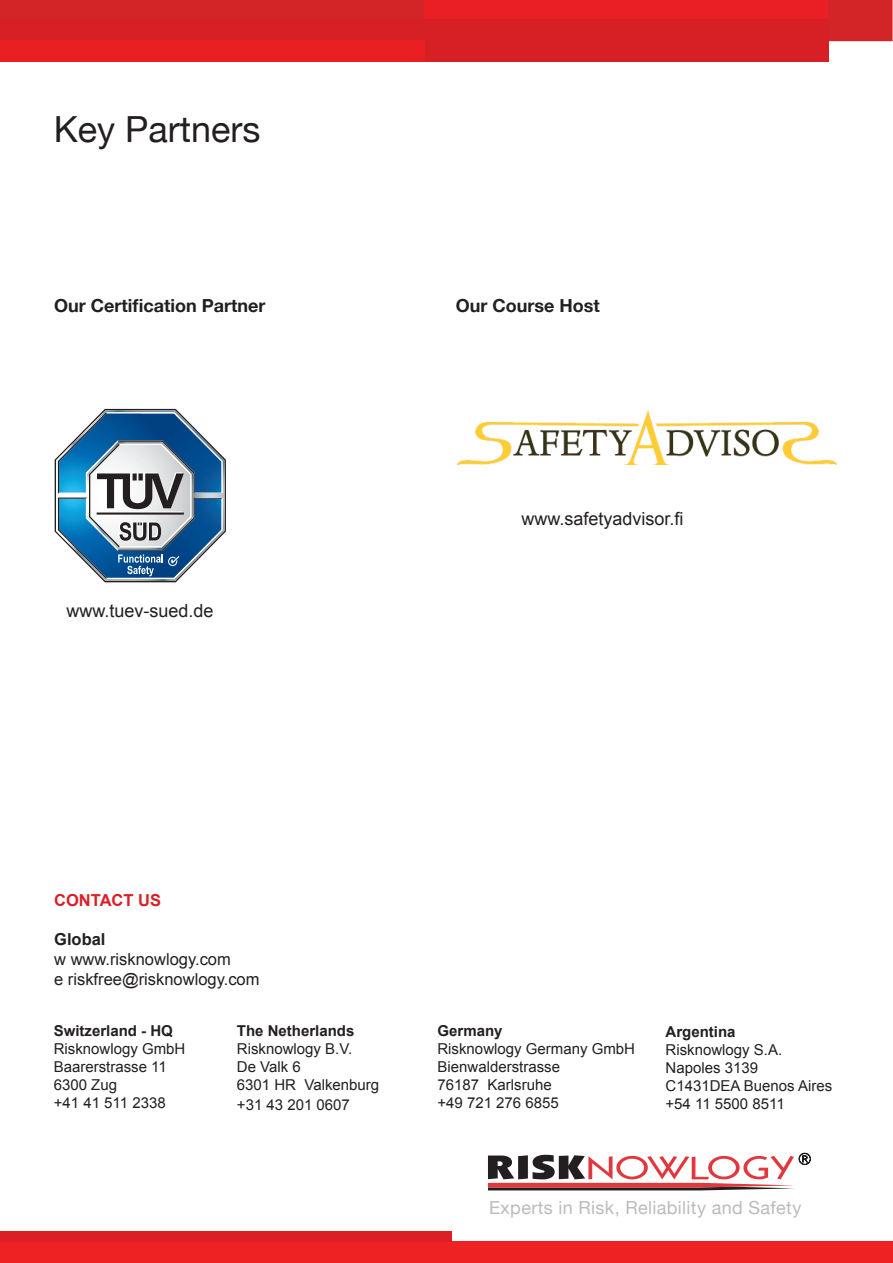
<style>
.page{position:relative;width:893px;height:1263px;background:#fff}
.page>*{position:absolute;margin:0;border:0;box-sizing:border-box;transform-origin:0 0}
.t1{font:36px "Helvetica Neue";color:#231f20}
.t2{font:700 18px "Helvetica Neue";color:#231f20}
.t3{font:18px "Arial";color:#231f20}
.t4{font:18px "Helvetica Neue";letter-spacing:.02em;color:#babbba}
.t5{font:16.5px/19.8px "Arial";color:#231f20}
.t6{font:700 16.5px "Arial";color:#da1f26}
.t7{font:700 16.5px "Arial";color:#231f20}
.t8{font:15px/18px "Arial";color:#231f20}
.t9{font:700 15px "Arial";color:#231f20}
</style>
<div class="page">
<svg style="left:488px;top:1153px;width:323px;height:37px"></svg>
<div style="left:0;top:0;width:892px;height:41px;background:#d32527"></div>
<div style="left:425px;top:0;width:403px;height:41px;background:#ea1f23"></div>
<div style="left:0;top:19px;width:828px;height:43px;background:#d72026"></div>
<div style="left:0;top:41px;width:425px;height:21px;background:#ea1f23"></div>
<div style="left:0;top:1242px;width:893px;height:21px;background:#ee2123"></div>
<div style="left:0;top:1231px;width:451px;height:11px;background:#da1f26"></div>
<svg style="left:55px;top:409px;width:171px;height:173px"></svg>
<img style="left:457px;top:410px;width:381px;height:54px">
<h1 class="t1" style="left:54px;top:108px;width:208px">Key Partners</h1>
<p class="t2" style="left:54px;top:294px;width:213px">Our Certification Partner</p>
<p class="t2" style="left:456px;top:294px;width:146px">Our Course Host</p>
<p class="t3" style="left:66px;top:599px;width:149px">www.tuev-sued.de</p>
<p class="t3" style="left:521px;top:507px;width:164px">www.safetyadvisor.fi</p>
<p class="t6" style="left:54px;top:889px;width:108px">CONTACT US</p>
<p class="t7" style="left:54px;top:928px;width:53px">Global</p>
<p class="t5" style="left:54px;top:949px;width:207px">w www.risknowlogy.com<br>e riskfree@risknowlogy.com</p>
<p class="t9" style="left:237px;top:1021px;width:119px">The Netherlands</p>
<p class="t8" style="left:237px;top:1040px;width:144px">Risknowlogy B.V.<br>De Valk 6<br>6301 HR Valkenburg</p>
<p class="t8" style="left:237px;top:1096px;width:115px">+31 43 201 0607</p>
<p class="t9" style="left:54px;top:1021px;width:121px">Switzerland - HQ</p>
<p class="t8" style="left:54px;top:1040px;width:133px">Risknowlogy GmbH<br>Baarerstrasse 11<br>6300 Zug<br>+41 41 511 2338</p>
<p class="t9" style="left:437px;top:1021px;width:67px">Germany</p>
<p class="t8" style="left:437px;top:1040px;width:199px">Risknowlogy Germany GmbH<br>Bienwalderstrasse<br>76187 Karlsruhe<br>+49 721 276 6855</p>
<p class="t9" style="left:665px;top:1022px;width:72px">Argentina</p>
<p class="t8" style="left:665px;top:1041px;width:168px">Risknowlogy S.A.<br>Napoles 3139<br>C1431DEA Buenos Aires +54 11 5500 8511</p>
<p class="t4" style="left:489px;top:1197px;width:314px">Experts in Risk, Reliability and Safety</p>
</div>
